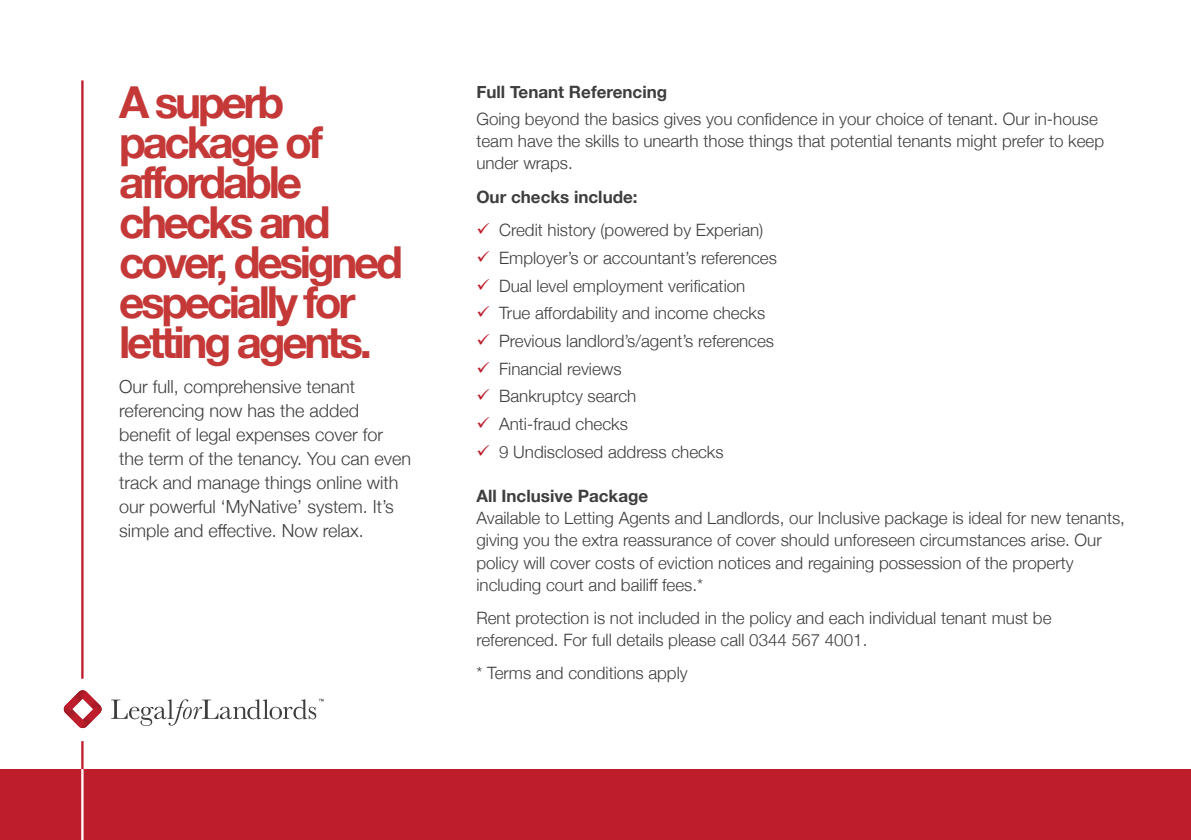
<style>
.page{position:relative;width:1191px;height:840px;background:#fff}
.page>*{position:absolute;margin:0;border:0;box-sizing:border-box;transform-origin:0 0}
.t1{font:700 44px/40px "Helvetica Neue";letter-spacing:-.075em;color:#c43938}
.t2{font:300 18px/24px "Helvetica Neue";color:#3e3e3f}
.t3{font:300 17px/22px "Helvetica Neue";color:#3e3e3f}
.t4{font:700 17px "Helvetica Neue";color:#3e3e3f}
.s1{color:#be1d2c}
</style>
<div class="page">
<div style="left:0;top:768px;width:1191px;height:71px;background:#be1d2c"></div>
<svg style="left:64px;top:690px;width:38px;height:37px"></svg>
<svg style="left:111px;top:698px;width:212px;height:27px"></svg>
<hr style="left:81px;top:80px;width:3px;height:598px;background:#be1d2c">
<hr style="left:81px;top:768px;width:3px;height:71px;background:#fff">
<hr style="left:81px;top:740px;width:3px;height:28px;background:#be1d2c">
<p class="t1" style="left:119px;top:83px;width:285px">A superb package of affordable checks and cover, designed especially for letting agents.</p>
<p class="t2" style="left:119px;top:373px;width:294px">Our full, comprehensive tenant referencing now has the added benefit of legal expenses cover for the term of the tenancy. You can even track and manage things online with our powerful ‘MyNative’ system. It’s simple and effective. Now relax.</p>
<p class="t4" style="left:476px;top:78px;width:192px">Full Tenant Referencing</p>
<p class="t3" style="left:476px;top:107px;width:629px">Going beyond the basics gives you confidence in your choice of tenant. Our in-house team have the skills to unearth those things that potential tenants might prefer to keep under wraps.</p>
<p class="t4" style="left:476px;top:183px;width:163px">Our checks include:</p>
<p class="t3" style="left:476px;top:218px;width:288px"><span class="s1">✓</span> Credit history (powered by Experian)</p>
<p class="t3" style="left:476px;top:245px;width:302px"><span class="s1">✓</span> Employer’s or accountant’s references</p>
<p class="t3" style="left:476px;top:273px;width:270px"><span class="s1">✓</span> Dual level employment verification</p>
<p class="t3" style="left:476px;top:301px;width:290px"><span class="s1">✓</span> True affordability and income checks</p>
<p class="t3" style="left:476px;top:328px;width:299px"><span class="s1">✓</span> Previous landlord’s/agent’s references</p>
<p class="t3" style="left:476px;top:356px;width:147px"><span class="s1">✓</span> Financial reviews</p>
<p class="t3" style="left:476px;top:384px;width:161px"><span class="s1">✓</span> Bankruptcy search</p>
<p class="t3" style="left:476px;top:411px;width:153px"><span class="s1">✓</span> Anti-fraud checks</p>
<p class="t3" style="left:476px;top:439px;width:249px"><span class="s1">✓</span> 9 Undisclosed address checks</p>
<p class="t4" style="left:476px;top:482px;width:173px">All Inclusive Package</p>
<p class="t3" style="left:476px;top:506px;width:650px">Available to Letting Agents and Landlords, our Inclusive package is ideal for new tenants, giving you the extra reassurance of cover should unforeseen circumstances arise. Our policy will cover costs of eviction notices and regaining possession of the property including court and bailiff fees.*</p>
<p class="t3" style="left:476px;top:605px;width:576px">Rent protection is not included in the policy and each individual tenant must be referenced. For full details please call 0344 567 4001.</p>
<p class="t3" style="left:476px;top:660px;width:213px">* Terms and conditions apply</p>
</div>
